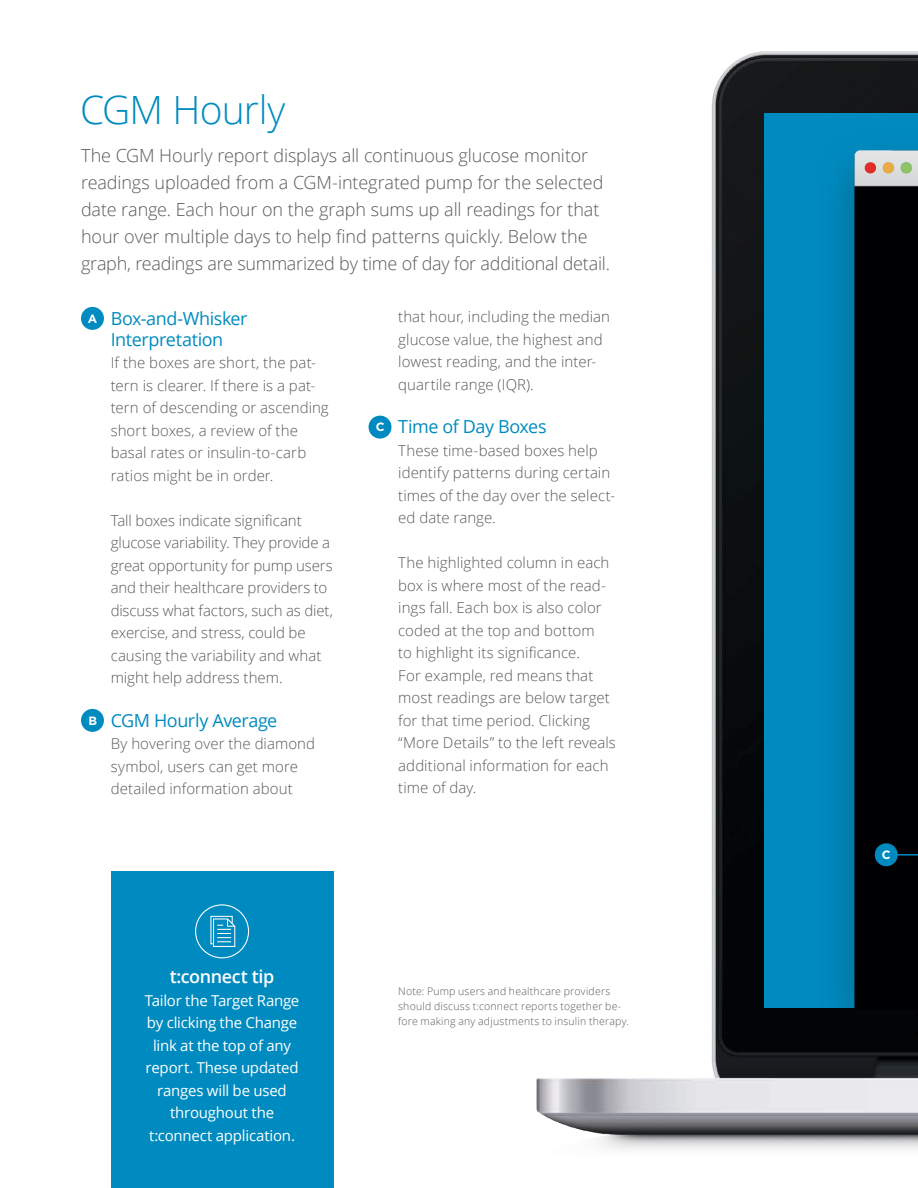
<style>
.page{position:relative;width:918px;height:1188px;background:#fff}
.page>*{position:absolute;margin:0;border:0;box-sizing:border-box;transform-origin:0 0}
.t1{font:300 39px "Open Sans";letter-spacing:-.02em;color:#008bc0}
.t2{font:300 18px/27px "Open Sans";letter-spacing:-.005em;color:#58595b}
.t3{font:18px/21px "Open Sans";letter-spacing:-.025em;color:#008bc0}
.t4{font:600 18px "Open Sans";letter-spacing:-.025em;color:#fff}
.t5{font:300 15px/22.5px "Open Sans";letter-spacing:.005em;color:#58595b}
.t6{font:15px/22.5px "Open Sans";letter-spacing:-.015em;color:#fff;text-align:center}
.t7{font:700 12px "Gotham";color:#fff}
.t8{font:300 10.5px/15px "Open Sans";letter-spacing:.02em;color:#58595b}
</style>
<div class="page">
<img style="left:238px;top:51px;width:680px;height:1137px">
<div style="left:764px;top:114px;width:154px;height:894px;background:#008bc0"></div>
<img style="left:837px;top:150px;width:81px;height:858px">
<div style="left:81px;top:307px;width:23px;height:23px;background:#008bc0;border-radius:50%"></div>
<div style="left:81px;top:709px;width:23px;height:23px;background:#008bc0;border-radius:50%"></div>
<div style="left:369px;top:416px;width:23px;height:23px;background:#008bc0;border-radius:50%"></div>
<div style="left:111px;top:872px;width:222px;height:316px;background:#008bc0"></div>
<svg style="left:195px;top:904px;width:54px;height:54px"></svg>
<hr style="left:886px;top:854px;width:32px;height:2px;background:#008bc0">
<div style="left:875px;top:843px;width:23px;height:23px;background:#008bc0;border-radius:50%"></div>
<h1 class="t1" style="left:80px;top:83px;width:207px">CGM Hourly</h1>
<p class="t2" style="left:81px;top:142px;width:531px">The CGM Hourly report displays all continuous glucose monitor readings uploaded from a CGM-integrated pump for the selected date range. Each hour on the graph sums up all readings for that hour over multiple days to help find patterns quickly. Below the graph, readings are summarized by time of day for additional detail.</p>
<p class="t5" style="left:398px;top:305px;width:213px">that hour, including the median glucose value, the highest and lowest reading, and the inter&shy;quartile range (IQR).</p>
<p class="t3" style="left:398px;top:416px;width:150px">Time of Day Boxes</p>
<p class="t5" style="left:398px;top:439px;width:218px">These time-based boxes help identify patterns during certain times of the day over the select&shy;ed date range.</p>
<p class="t5" style="left:398px;top:551px;width:219px">The highlighted column in each box is where most of the read&shy;ings fall. Each box is also color coded at the top and bottom<br>to highlight its significance.<br>For example, red means that most readings are below target for that time period. Clicking “More Details” to the left reveals additional information for each time of day.</p>
<p class="t3" style="left:111px;top:307px;width:138px">Box-and-Whisker<br>Interpretation</p>
<p class="t5" style="left:111px;top:351px;width:220px">If the boxes are short, the pat&shy;tern is clearer. If there is a pat&shy;tern of descending or ascending short boxes, a review of the basal rates or insulin-to-carb ratios might be in order.</p>
<p class="t5" style="left:111px;top:508px;width:224px">Tall boxes indicate significant glucose variability. They provide a great opportunity for pump users and their healthcare providers to discuss what factors, such as diet, exercise, and stress, could be causing the variability and what might help address them.</p>
<p class="t3" style="left:111px;top:709px;width:168px">CGM Hourly Average</p>
<p class="t5" style="left:111px;top:732px;width:206px">By hovering over the diamond symbol, users can get more detailed information about</p>
<p class="t7" style="left:88px;top:311px;width:11px">A</p>
<p class="t7" style="left:376px;top:420px;width:10px">C</p>
<p class="t7" style="left:89px;top:713px;width:10px">B</p>
<p class="t4" style="left:170px;top:964px;width:106px">t:connect tip</p>
<p class="t6" style="left:145px;top:989px;width:156px">Tailor the Target Range by clicking the Change link at the top of any report. These updated ranges will be used throughout the t:connect application.</p>
<p class="t8" style="left:398px;top:983px;width:232px">Note: Pump users and healthcare providers should discuss t:connect reports together be&shy;fore making any adjustments to insulin therapy.</p>
<p class="t7" style="left:882px;top:848px;width:10px">C</p>
</div>
